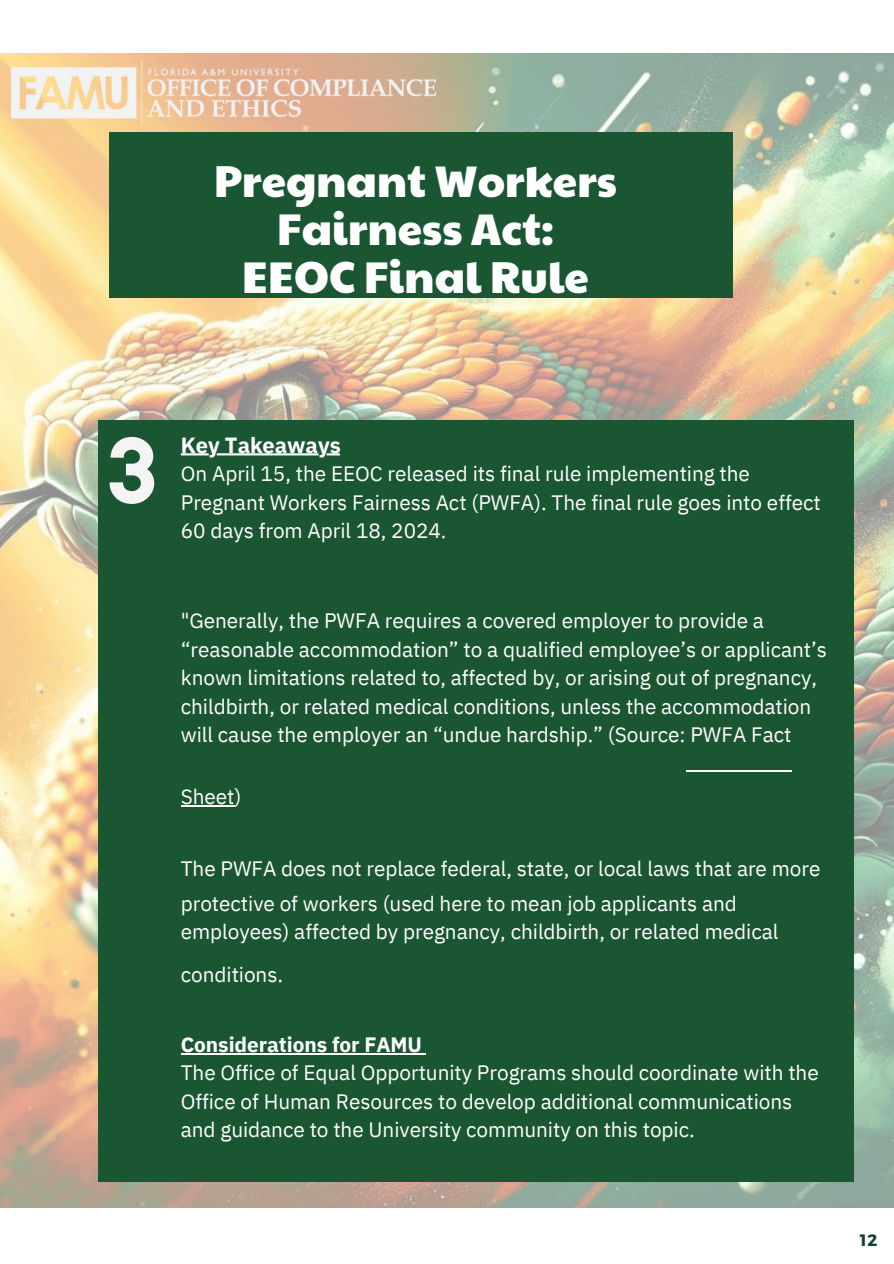
<style>
.page{position:relative;width:894px;height:1264px;background:#fff}
.page>*{position:absolute;margin:0;border:0;box-sizing:border-box;transform-origin:0 0}
.t1{font:700 87.6px "Arvo";color:#f4f4f4}
.t2{font:43.8px/48.2px "Paytone One";color:#fff;text-align:center}
.t3{font:700 21.9px "IBM Plex Sans";letter-spacing:-.005em;color:#fff}
.t4{font:20.85px/28.5px "IBM Plex Sans";letter-spacing:-.005em;color:#fff}
.t5{font:700 16.5px "Montserrat";color:#084529}
.s1{font-weight:700}
</style>
<div class="page">
<img style="left:0;top:54px;width:893px;height:1153px">
<div style="left:98px;top:420px;width:754px;height:761px;background:#1b5633"></div>
<div style="left:109px;top:132px;width:623px;height:166px;background:#1b5633"></div>
<img style="left:0;top:54px;width:447px;height:78px">
<hr style="left:181px;top:1053px;width:244px;height:1px;background:#fff">
<svg style="left:181px;top:453px;width:159px;height:2px"></svg>
<hr style="left:181px;top:805px;width:53px;height:1px;background:#fff">
<hr style="left:685px;top:770px;width:105px;height:1px;background:#fff">
<p class="t2" style="left:214px;top:155px;width:404px">Pregnant Workers<br>Fairness Act:<br>EEOC Final Rule</p>
<p class="t1" style="left:109px;top:419px;width:48px">3</p>
<p class="t3" style="left:181px;top:430px;width:161px">Key Takeaways</p>
<p class="t4" style="left:181px;top:459px;width:641px">On April 15, the EEOC released its final rule implementing the<br>Pregnant Workers Fairness Act (PWFA). The final rule goes into effect<br>60 days from April 18, 2024.</p>
<p class="t4" style="left:181px;top:606px;width:647px">"Generally, the PWFA requires a covered employer to provide a “reasonable accommodation” to a qualified employee’s or applicant’s known limitations related to, affected by, or arising out of pregnancy, childbirth, or related medical conditions, unless the accommodation will cause the employer an “undue hardship.” (Source: PWFA Fact</p>
<h1 class="t4" style="left:181px;top:782px;width:62px">Sheet)</h1>
<p class="t4" style="left:181px;top:853px;width:641px">The PWFA does not replace federal, state, or local laws that are more</p>
<p class="t4" style="left:181px;top:888px;width:599px">protective of workers (used here to mean job applicants and employees) affected by pregnancy, childbirth, or related medical</p>
<p class="t4" style="left:181px;top:959px;width:104px">conditions.</p>
<p class="t4" style="left:181px;top:1029px;width:639px"><span class="s1">Considerations for FAMU<br></span>The Office of Equal Opportunity Programs should coordinate with the Office of Human Resources to develop additional communications and guidance to the University community on this topic.</p>
<p class="t5" style="left:859px;top:1229px;width:19px">12</p>
</div>
